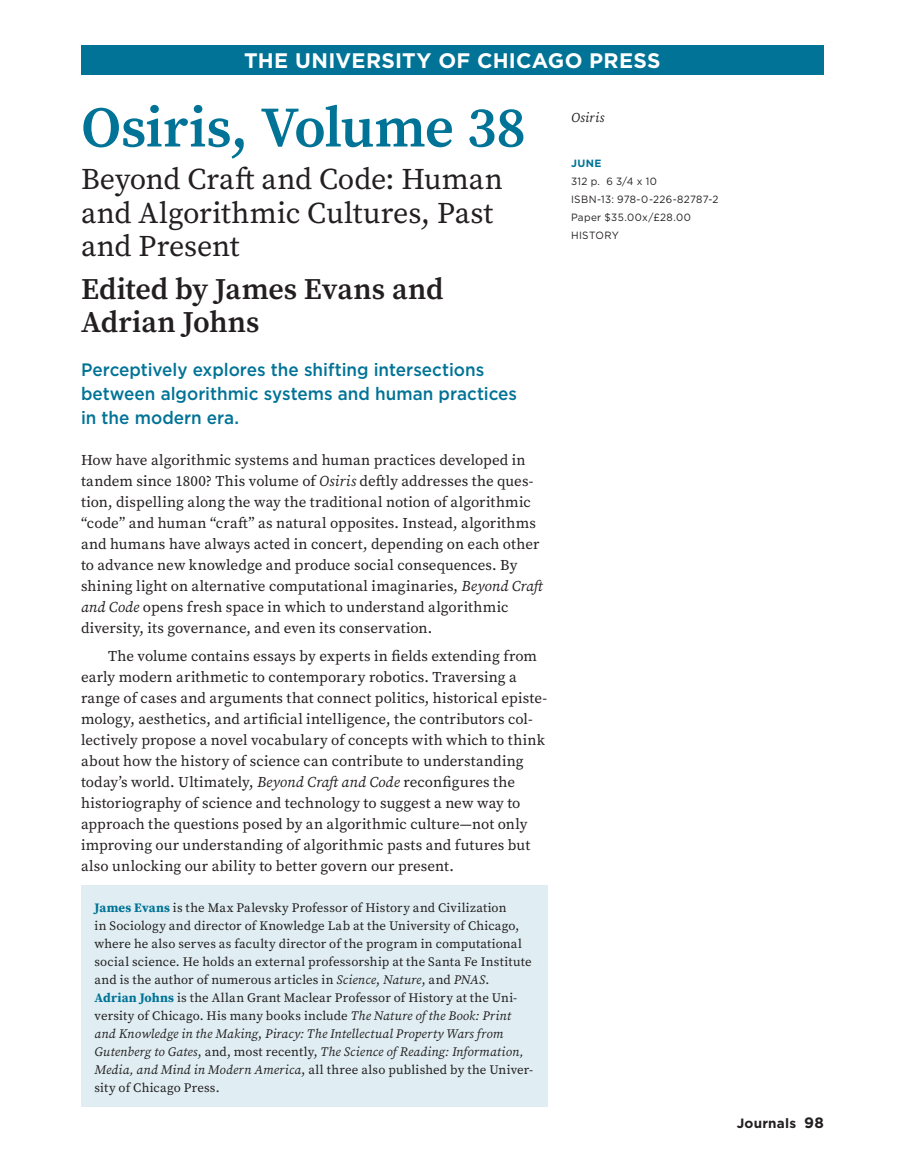
<style>
.page{position:relative;width:905px;height:1175px;background:#fff}
.page>*{position:absolute;margin:0;border:0;box-sizing:border-box;transform-origin:0 0}
.t1{font:600 57px "Source Serif Pro";letter-spacing:-.005em;color:#007396}
.t2{font:30px/33px "Source Serif Pro";color:#231f20}
.t3{font:600 30px/33px "Source Serif Pro";color:#231f20}
.t4{font:700 21px "Gotham";letter-spacing:.015em;color:#fff}
.t5{font:500 18px/24px "Gotham";color:#007396;scale:.95 1}
.t6{font:15px/21px "Source Serif Pro";letter-spacing:.005em;color:#231f20}
.t7{font:700 13.5px "Gotham";letter-spacing:.02em;color:#231f20}
.t8{font:italic 13.5px "Source Serif Pro";letter-spacing:.02em;color:#231f20}
.t9{font:12.9px/18px "Source Serif Pro";letter-spacing:.015em;color:#231f20}
.t10{font:10.5px/18px "Gotham";letter-spacing:.035em;color:#231f20;scale:.95 1}
.t11{font:700 10.5px "Gotham";color:#007396}
.s1{font-style:italic}
.s2{font-weight:700;color:#007396}
.s3{font-size:15px}
</style>
<div class="page">
<div style="left:81px;top:47px;width:743px;height:27px;background:#007396"></div>
<div style="left:81px;top:45px;width:743px;height:28px;background:#007396"></div>
<div style="left:81px;top:884px;width:466px;height:222px;background:#e0eef3"></div>
<h3 class="t4" style="left:244px;top:48px;width:418px">THE UNIVERSITY OF CHICAGO PRESS</h3>
<h1 class="t1" style="left:81px;top:89px;width:446px">Osiris, Volume 38</h1>
<h2 class="t2" style="left:81px;top:163px;width:423px">Beyond Craft and Code: Human and Algorithmic Cultures, Past and Present</h2>
<h2 class="t3" style="left:81px;top:272px;width:364px">Edited by James Evans and<br>Adrian Johns</h2>
<p class="t5" style="left:81px;top:357px;width:460px">Perceptively explores the shifting intersections between algorithmic systems and human practices in the modern era.</p>
<p class="t6" style="left:81px;top:449px;width:466px">How have algorithmic systems and human practices developed in tandem since 1800? This volume of <span class="s1">Osiris</span> deftly addresses the ques&shy;tion, dispelling along the way the traditional notion of algorithmic “code” and human “craft” as natural opposites. Instead, algorithms and humans have always acted in concert, depending on each other to advance new knowledge and produce social consequences. By shining light on alternative computational imaginaries, <span class="s1">Beyond Craft and Code</span> opens fresh space in which to understand algorithmic diversity, its governance, and even its conservation.</p>
<p class="t6" style="left:81px;top:645px;width:467px;text-indent:27px">The volume contains essays by experts in fields extending from early modern arithmetic to contemporary robotics. Traversing a range of cases and arguments that connect politics, historical episte&shy;mology, aesthetics, and artificial intelligence, the contributors col&shy;lectively propose a novel vocabulary of concepts with which to think about how the history of science can contribute to understanding today’s world. Ultimately, <span class="s1">Beyond Craft and Code</span> reconfigures the historiography of science and technology to suggest a new way to approach the questions posed by an algorithmic culture—not only improving our understanding of algorithmic pasts and futures but also unlocking our ability to better govern our present.</p>
<p class="t9" style="left:94px;top:898px;width:440px"><span class="s2">James Evans</span> is the Max Palevsky Professor of History and Civilization<br>in Sociology and director of Knowledge Lab at the University of Chicago, where he also serves as faculty director of the program in computational social science. He holds an external professorship at the Santa Fe Institute and is the author of numerous articles in <span class="s1">Science</span>, <span class="s1">Nature</span>, and <span class="s1">PNAS</span>.<br><span class="s2">Adrian Johns</span> is the Allan Grant Maclear Professor of History at the Uni&shy;versity of Chicago. His many books include <span class="s1">The Nature of the Book: Print and Knowledge in the Making</span>, <span class="s1">Piracy: The Intellectual Property Wars from Gutenberg to Gates</span>, and, most recently, <span class="s1">The Science of Reading: Information, Media, and Mind in Modern America</span>, all three also published by the Univer&shy;sity of Chicago Press.</p>
<p class="t8" style="left:571px;top:108px;width:35px">Osiris</p>
<p class="t11" style="left:571px;top:157px;width:32px">JUNE</p>
<p class="t10" style="left:571px;top:172px;width:157px">312 p. 6 3/4 x 10<br>ISBN-13: 978-0-226-82787-2<br>Paper $35.00x/£28.00<br>HISTORY</p>
<p class="t7" style="left:736px;top:1115px;width:89px">Journals <span class="s3">98</span></p>
</div>
